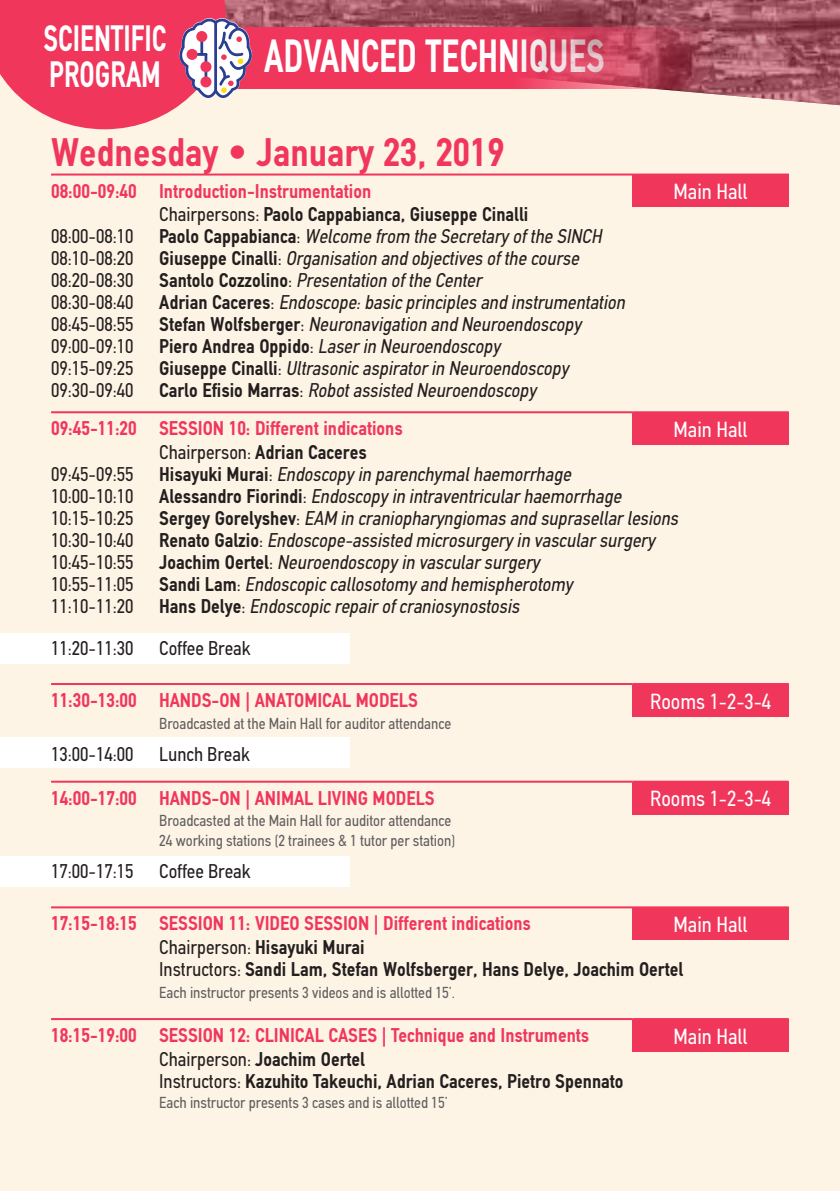
<style>
.page{position:relative;width:840px;height:1191px;background:#fff}
.page>*{position:absolute;margin:0;border:0;box-sizing:border-box;transform-origin:0 0}
.t1{font:700 46.8px "PF Din Text Condensed";color:#fff;scale:.81 1}
.t2{font:700 40px "PF Din Text Condensed";color:#f1365c}
.t3{font:700 37px/36px "PF Din Text Condensed";color:#fff;scale:.81 1}
.t4{font:22px "PF Din Text Condensed";color:#fff}
.t5{font:italic 20px "PF Din Text Condensed";color:#241f1f}
.t6{font:700 20px/38px "PF Din Text Condensed";color:#f1365c}
.t7{font:700 20px/22px "PF Din Text Condensed";color:#241f1f}
.t8{font:20px "PF Din Text Condensed";color:#241f1f}
.t9{font:16px/20px "PF Din Text Condensed";color:#605e5f}
.s1{font-weight:400}
.s2{font-weight:700;font-style:normal}
.s3{font-style:normal}
.s4{color:#241f1f}
.s5{font-weight:400;color:#241f1f}
.s6{font-weight:400;font-style:italic;color:#241f1f}
</style>
<div class="page">
<div style="left:0;top:0;width:839px;height:1191px;background:#fef4e6"></div>
<img style="left:252px;top:0;width:587px;height:105px">
<div style="left:0;top:633px;width:350px;height:31px;background:#fff"></div>
<div style="left:0;top:737px;width:350px;height:31px;background:#fff"></div>
<div style="left:0;top:856px;width:350px;height:31px;background:#fff"></div>
<div style="left:632px;top:174px;width:156px;height:33px;background:#f1365c"></div>
<hr style="left:51px;top:173px;width:108px;height:2px;background:#f1365c">
<hr style="left:159px;top:173px;width:473px;height:2px;background:#f1365c">
<hr style="left:632px;top:173px;width:156px;height:2px;background:#f1365c">
<div style="left:632px;top:412px;width:156px;height:33px;background:#f1365c"></div>
<hr style="left:51px;top:411px;width:108px;height:2px;background:#f1365c">
<hr style="left:159px;top:411px;width:473px;height:2px;background:#f1365c">
<hr style="left:632px;top:411px;width:156px;height:2px;background:#f1365c">
<div style="left:632px;top:684px;width:156px;height:32px;background:#f1365c"></div>
<hr style="left:51px;top:683px;width:108px;height:2px;background:#f1365c">
<hr style="left:159px;top:683px;width:473px;height:2px;background:#f1365c">
<hr style="left:632px;top:683px;width:156px;height:2px;background:#f1365c">
<div style="left:632px;top:781px;width:156px;height:33px;background:#f1365c"></div>
<hr style="left:51px;top:780px;width:108px;height:2px;background:#f1365c">
<hr style="left:159px;top:780px;width:473px;height:2px;background:#f1365c">
<hr style="left:632px;top:780px;width:156px;height:2px;background:#f1365c">
<div style="left:632px;top:907px;width:156px;height:33px;background:#f1365c"></div>
<hr style="left:51px;top:906px;width:108px;height:2px;background:#f1365c">
<hr style="left:159px;top:906px;width:473px;height:2px;background:#f1365c">
<hr style="left:632px;top:906px;width:156px;height:2px;background:#f1365c">
<div style="left:632px;top:1019px;width:156px;height:32px;background:#f1365c"></div>
<hr style="left:51px;top:1018px;width:108px;height:2px;background:#f1365c">
<hr style="left:159px;top:1018px;width:473px;height:2px;background:#f1365c">
<hr style="left:632px;top:1018px;width:156px;height:2px;background:#f1365c">
<svg style="left:252px;top:27px;width:587px;height:62px;background:#d1425e"></svg>
<svg style="left:0;top:0;width:252px;height:129px;background:#ea637f"></svg>
<h3 class="t3" style="left:43px;top:20px;width:153px">SCIENTIFIC<br>PROGRAM</h3>
<h1 class="t1" style="left:264px;top:29px;width:422px">ADVANCED TECHNIQUES</h1>
<h2 class="t2" style="left:51px;top:128px;width:455px">Wednesday • January 23, 2019</h2>
<p class="t6" style="left:51px;top:172px;width:321px">08:00-09:40 Introduction-Instrumentation</p>
<p class="t4" style="left:673px;top:179px;width:75px">Main Hall</p>
<p class="t7" style="left:159px;top:203px;width:370px"><span class="s1">Chairpersons:</span> Paolo Cappabianca, Giuseppe Cinalli</p>
<p class="t8" style="left:51px;top:225px;width:84px">08:00-08:10</p>
<p class="t5" style="left:159px;top:225px;width:448px"><span class="s2">Pa o l o C a p p a b i a n ca</span> <span class="s3">:</span> Welcome from the Secretary ofthe SINCH</p>
<p class="t8" style="left:51px;top:247px;width:84px">08:10-08:20</p>
<p class="t5" style="left:159px;top:247px;width:425px"><span class="s2">G i u s e p p e C i n a l l i</span> <span class="s3">:</span> Organisation and objectives ofthe course</p>
<p class="t8" style="left:51px;top:269px;width:84px">08:20-08:30</p>
<p class="t5" style="left:159px;top:269px;width:328px"><span class="s2">S a n t o l o C o z z o l i n o</span> <span class="s3">:</span> Presentation ofthe Center</p>
<p class="t8" style="left:51px;top:291px;width:84px">08:30-08:40</p>
<p class="t5" style="left:159px;top:291px;width:471px"><span class="s2">A d r i a n C a c e re s</span> <span class="s3">:</span> Endoscope:basicprinciples and instrumentation</p>
<p class="t8" style="left:51px;top:313px;width:84px">08:45-08:55</p>
<p class="t5" style="left:159px;top:313px;width:427px"><span class="s2">St e fa n W o lfs b e rg e r</span><span class="s3">:</span> Neuronavigation and Neuroendoscopy</p>
<p class="t8" style="left:51px;top:335px;width:84px">09:00-09:10</p>
<p class="t5" style="left:159px;top:335px;width:346px"><span class="s2">P i e ro A n d re a O p p i d o</span> <span class="s3">:</span> Laserin Neuroendoscopy</p>
<p class="t8" style="left:51px;top:357px;width:84px">09:15-09:25</p>
<p class="t5" style="left:159px;top:357px;width:415px"><span class="s2">G i u s e p p e C i n a l l i</span> <span class="s3">:</span> Ultrasonicaspiratorin Neuroendoscopy</p>
<p class="t8" style="left:51px;top:379px;width:84px">09:30-09:40</p>
<p class="t6" style="left:51px;top:371px;width:490px;text-indent:108px"><span class="s4">C a rl o E f i s i o M a rra s</span> <span class="s5">:</span> <span class="s6">Robotassisted Neuroendoscopy<br></span>09:45-11:20 SESSION 10: Different indications</p>
<p class="t4" style="left:673px;top:416px;width:75px">Main Hall</p>
<p class="t7" style="left:159px;top:441px;width:209px"><span class="s1">Chairperson:</span> Adrian Caceres</p>
<p class="t8" style="left:51px;top:462px;width:84px">09:45-09:55</p>
<p class="t5" style="left:159px;top:462px;width:417px"><span class="s2">H i s a y u k i M u ra i</span> <span class="s3">:</span> Endoscopy in parenchymalhaemorrhage</p>
<p class="t8" style="left:51px;top:484px;width:84px">10:00-10:10</p>
<p class="t5" style="left:159px;top:484px;width:467px"><span class="s2">A l e s s a n d ro F i o ri n d i</span> <span class="s3">:</span> Endoscopy in intraventricularhaemorrhage</p>
<p class="t8" style="left:51px;top:506px;width:84px">10:15-10:25</p>
<p class="t5" style="left:159px;top:506px;width:524px"><span class="s2">S e rg ey G o re lys h ev</span> <span class="s3">:</span> EAM in craniopharyngiomas and suprasellarlesions</p>
<p class="t8" style="left:51px;top:528px;width:84px">10:30-10:40</p>
<p class="t5" style="left:159px;top:528px;width:501px"><span class="s2">R e n a t o G a l z i o</span> <span class="s3">:</span> Endoscope-assisted microsurgery in vascularsurgery</p>
<p class="t8" style="left:51px;top:550px;width:84px">10:45-10:55</p>
<p class="t5" style="left:159px;top:550px;width:386px"><span class="s2">J o a c h i m O e rt e l</span> <span class="s3">:</span> Neuroendoscopy in vascularsurgery</p>
<p class="t8" style="left:51px;top:572px;width:84px">10:55-11:05</p>
<p class="t5" style="left:159px;top:572px;width:419px"><span class="s2">S a n d i L a m</span> <span class="s3">:</span> Endoscopiccallosotomy and hemispherotomy</p>
<p class="t8" style="left:51px;top:594px;width:84px">11:10-11:20</p>
<p class="t5" style="left:159px;top:594px;width:365px"><span class="s2">H a n s D e ly e</span> <span class="s3">:</span> Endoscopicrepairofcraniosynostosis</p>
<p class="t8" style="left:51px;top:636px;width:84px">11:20-11:30</p>
<p class="t8" style="left:159px;top:636px;width:93px">Coffee Break</p>
<p class="t6" style="left:51px;top:681px;width:368px">11:30-13:00 HANDS-ON | ANATOMICAL MODELS</p>
<p class="t4" style="left:649px;top:688px;width:122px">Rooms 1-2-3-4</p>
<p class="t9" style="left:159px;top:713px;width:293px">Broadcasted at the Main Hall for auditor attendance</p>
<p class="t8" style="left:51px;top:742px;width:84px">13:00-14:00</p>
<p class="t8" style="left:159px;top:742px;width:92px">Lunch Break</p>
<p class="t6" style="left:51px;top:778px;width:385px">14:00-17:00 HAN DS-ON | AN IMAL LIVING MODELS</p>
<p class="t4" style="left:649px;top:786px;width:122px">Rooms 1-2-3-4</p>
<p class="t9" style="left:159px;top:811px;width:297px">Broadcasted at the Main Hall for auditor attendance<br>24 working stations (2 trainees &amp; 1 tutor per station)</p>
<p class="t8" style="left:51px;top:860px;width:84px">17:00-17:15</p>
<p class="t8" style="left:159px;top:860px;width:93px">Coffee Break</p>
<p class="t6" style="left:51px;top:904px;width:481px">17:15-18:15 SESSION 11: VIDEO SESSION | Different indications</p>
<p class="t4" style="left:673px;top:911px;width:75px">Main Hall</p>
<p class="t7" style="left:159px;top:936px;width:525px"><span class="s1">Chairperson:</span> Hisayuki Murai<br><span class="s1">Instructors:</span> Sandi Lam, Stefan Wolfsberger, Hans Delye, Joachim Oertel</p>
<p class="t9" style="left:159px;top:982px;width:297px">Each instructor presents 3 videos and is allotted 15’.</p>
<p class="t6" style="left:51px;top:1016px;width:539px">18:15-19:00 SESSION 12: CLINICAL CASES | Technique and Instruments</p>
<p class="t4" style="left:673px;top:1023px;width:75px">Main Hall</p>
<p class="t7" style="left:159px;top:1047px;width:465px"><span class="s1">Chairperson:</span> Joachim Oertel<br><span class="s1">Instructors:</span> Kazuhito Takeuchi, Adrian Caceres, Pietro Spennato</p>
<p class="t9" style="left:159px;top:1092px;width:290px">Each instructor presents 3 cases and is allotted 15’</p>
</div>
